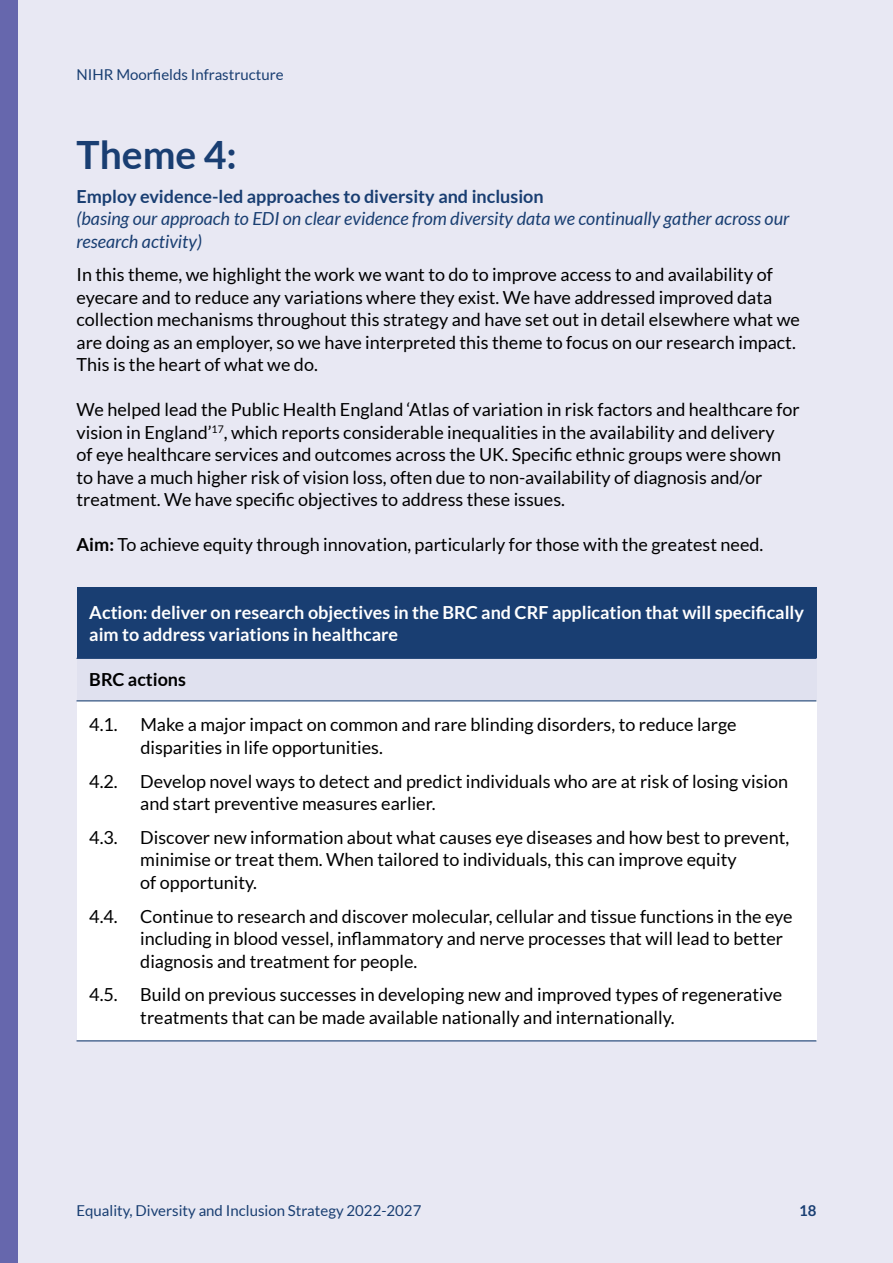
<style>
.page{position:relative;width:893px;height:1263px;background:#e8e8f3}
.page>*{position:absolute;margin:0;border:0;box-sizing:border-box;transform-origin:0 0}
.t1{font:700 39px "Lato";color:#193e72}
.t2{font:18px/22.5px "Lato";color:#000}
.t3{font:700 18px/22.5px "Lato";color:#fff}
.t4{font:italic 18px/22.5px "Lato";color:#193e72}
.t5{font:700 18px "Lato";color:#193e72}
.t6{font:700 18px "Lato";color:#000}
.t7{font:15px "Lato";color:#193e72}
.t8{font:700 15px "Lato";color:#193e72}
.s1{font-weight:700}
</style>
<div class="page">
<div style="left:77px;top:587px;width:739px;height:71px;background:#193e72"></div>
<div style="left:77px;top:658px;width:739px;height:43px;background:#e0e1ef"></div>
<div style="left:77px;top:701px;width:739px;height:340px;background:#fff"></div>
<hr style="left:77px;top:658px;width:739px;height:1px;background:#193e72">
<hr style="left:77px;top:700px;width:739px;height:1px;background:#193e72">
<hr style="left:77px;top:1040px;width:739px;height:1px;background:#193e72">
<div style="left:0;top:0;width:17px;height:1263px;background:#6667ad"></div>
<p class="t7" style="left:77px;top:66px;width:209px">NIHR Moorfields Infrastructure</p>
<h1 class="t1" style="left:77px;top:132px;width:162px">Theme 4:</h1>
<p class="t5" style="left:77px;top:186px;width:469px">Employ evidence-led approaches to diversity and inclusion</p>
<p class="t4" style="left:77px;top:208px;width:714px">(basing our approach to EDI on clear evidence from diversity data we continually gather across our research activity)</p>
<p class="t2" style="left:77px;top:263px;width:725px">In this theme, we highlight the work we want to do to improve access to and availability of eyecare and to reduce any variations where they exist. We have addressed improved data collection mechanisms throughout this strategy and have set out in detail elsewhere what we are doing as an employer, so we have interpreted this theme to focus on our research impact.<br>This is the heart of what we do.</p>
<p class="t2" style="left:77px;top:398px;width:725px">We helped lead the Public Health England ‘Atlas of variation in risk factors and healthcare for vision in England’<sup>17</sup>, which reports considerable inequalities in the availability and delivery<br>of eye healthcare services and outcomes across the UK. Specific ethnic groups were shown to have a much higher risk of vision loss, often due to non-availability of diagnosis and/or treatment. We have specific objectives to address these issues.</p>
<p class="t2" style="left:77px;top:533px;width:688px"><span class="s1">Aim:</span> To achieve equity through innovation, particularly for those with the greatest need.</p>
<p class="t3" style="left:89px;top:601px;width:716px">Action: deliver on research objectives in the BRC and CRF application that will specifically aim to address variations in healthcare</p>
<p class="t6" style="left:89px;top:669px;width:98px">BRC actions</p>
<p class="t2" style="left:89px;top:713px;width:30px">4.1.</p>
<p class="t2" style="left:140px;top:713px;width:598px">Make a major impact on common and rare blinding disorders, to reduce large disparities in life opportunities.</p>
<p class="t2" style="left:140px;top:770px;width:649px;text-indent:-51px">4.2. Develop novel ways to detect and predict individuals who are at risk of losing vision and start preventive measures earlier.</p>
<p class="t2" style="left:89px;top:826px;width:30px">4.3.</p>
<p class="t2" style="left:140px;top:826px;width:650px">Discover new information about what causes eye diseases and how best to prevent, minimise or treat them. When tailored to individuals, this can improve equity<br>of opportunity.</p>
<p class="t2" style="left:89px;top:905px;width:30px">4.4.</p>
<p class="t2" style="left:140px;top:905px;width:654px">Continue to research and discover molecular, cellular and tissue functions in the eye including in blood vessel, inflammatory and nerve processes that will lead to better diagnosis and treatment for people.</p>
<p class="t2" style="left:89px;top:983px;width:30px">4.5.</p>
<p class="t2" style="left:140px;top:983px;width:643px">Build on previous successes in developing new and improved types of regenerative treatments that can be made available nationally and internationally.</p>
<p class="t7" style="left:77px;top:1202px;width:346px">Equality, Diversity and Inclusion Strategy 2022-2027</p>
<p class="t8" style="left:799px;top:1202px;width:19px">18</p>
</div>
